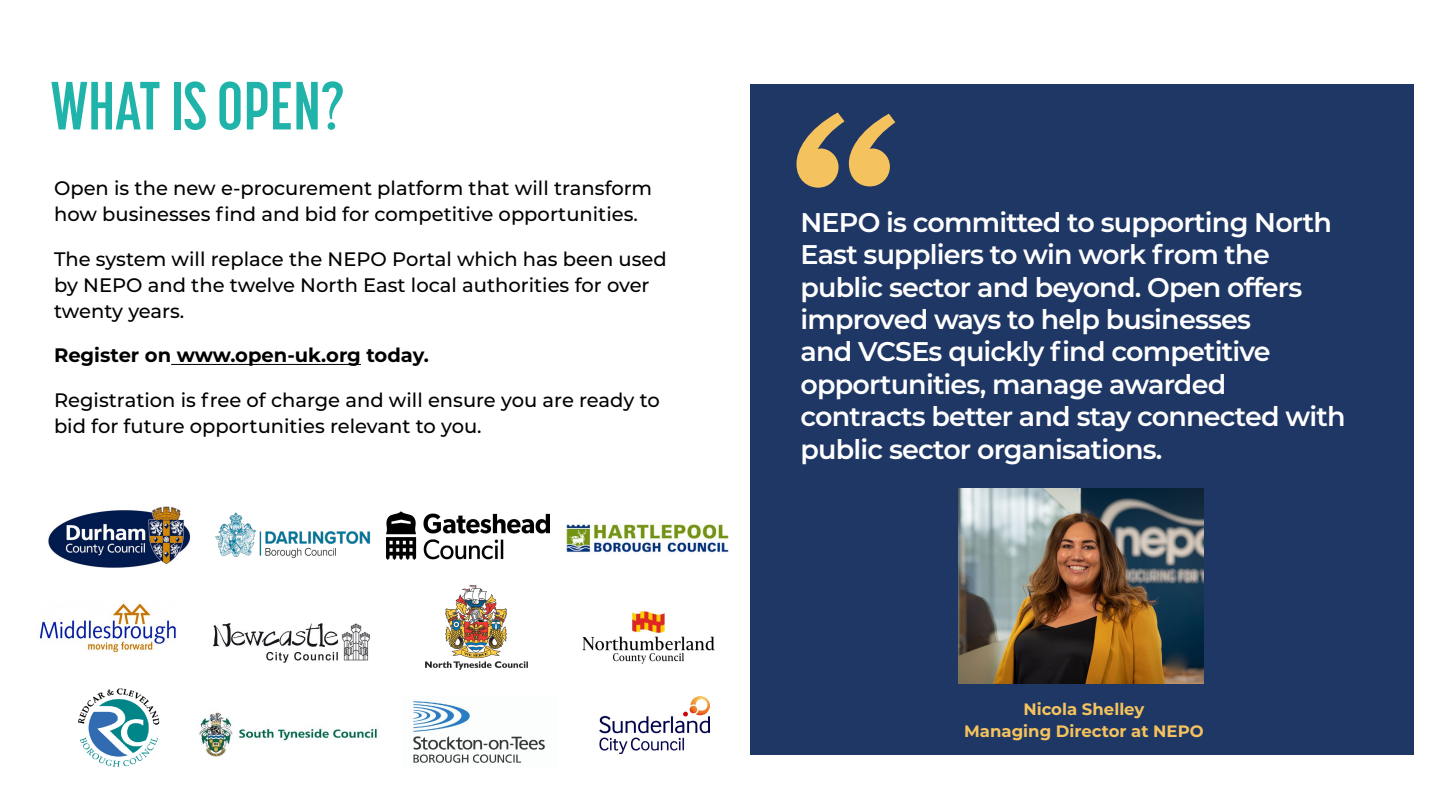
<style>
.page{position:relative;width:1440px;height:810px;background:#fff}
.page>*{position:absolute;margin:0;border:0;box-sizing:border-box;transform-origin:0 0}
.t1{font:700 67.5px "Korolev Compressed";color:#20b3aa}
.t2{font:600 27px/32.4px "Montserrat";letter-spacing:-.03em;color:#fff}
.t3{font:500 19.5px/26.2px "Montserrat";color:#000}
.t4{font:700 19.5px "Montserrat";color:#000}
.t5{font:700 16.5px/22.5px "Montserrat";color:#f5c35d;text-align:center}
</style>
<div class="page">
<hr style="left:171px;top:364px;width:190px;height:1px;background:#000">
<div style="left:750px;top:84px;width:664px;height:670px;background:#1f3765"></div>
<img style="left:959px;top:489px;width:245px;height:195px">
<img style="left:48px;top:506px;width:143px;height:62px">
<img style="left:387px;top:512px;width:162px;height:48px">
<img style="left:215px;top:512px;width:156px;height:46px">
<img style="left:39px;top:603px;width:137px;height:50px">
<img style="left:214px;top:623px;width:156px;height:39px">
<img style="left:425px;top:585px;width:103px;height:85px">
<img style="left:582px;top:611px;width:133px;height:53px">
<img style="left:78px;top:688px;width:82px;height:79px">
<img style="left:199px;top:712px;width:179px;height:45px">
<img style="left:413px;top:701px;width:132px;height:62px">
<img style="left:599px;top:697px;width:111px;height:57px">
<img style="left:566px;top:524px;width:163px;height:29px">
<svg style="left:796px;top:112px;width:99px;height:76px"></svg>
<h1 class="t1" style="left:51px;top:68px;width:295px">WHAT IS OPEN?</h1>
<p class="t3" style="left:54px;top:174px;width:600px">Open is the new e-procurement platform that will transform how businesses find and bid for competitive opportunities.</p>
<p class="t3" style="left:54px;top:245px;width:614px">The system will replace the NEPO Portal which has been used by NEPO and the twelve North East local authorities for over twenty years.</p>
<p class="t4" style="left:54px;top:341px;width:376px">Register on www.open-uk.org today.</p>
<p class="t3" style="left:54px;top:386px;width:607px">Registration is free of charge and will ensure you are ready to bid for future opportunities relevant to you.</p>
<p class="t2" style="left:801px;top:205px;width:547px">NEPO is committed to supporting North East suppliers to win work from the public sector and beyond. Open offers improved ways to help businesses<br>and VCSEs quickly find competitive opportunities, manage awarded contracts better and stay connected with public sector organisations.</p>
<p class="t5" style="left:964px;top:697px;width:241px">Nicola Shelley<br>Managing Director at NEPO</p>
</div>
